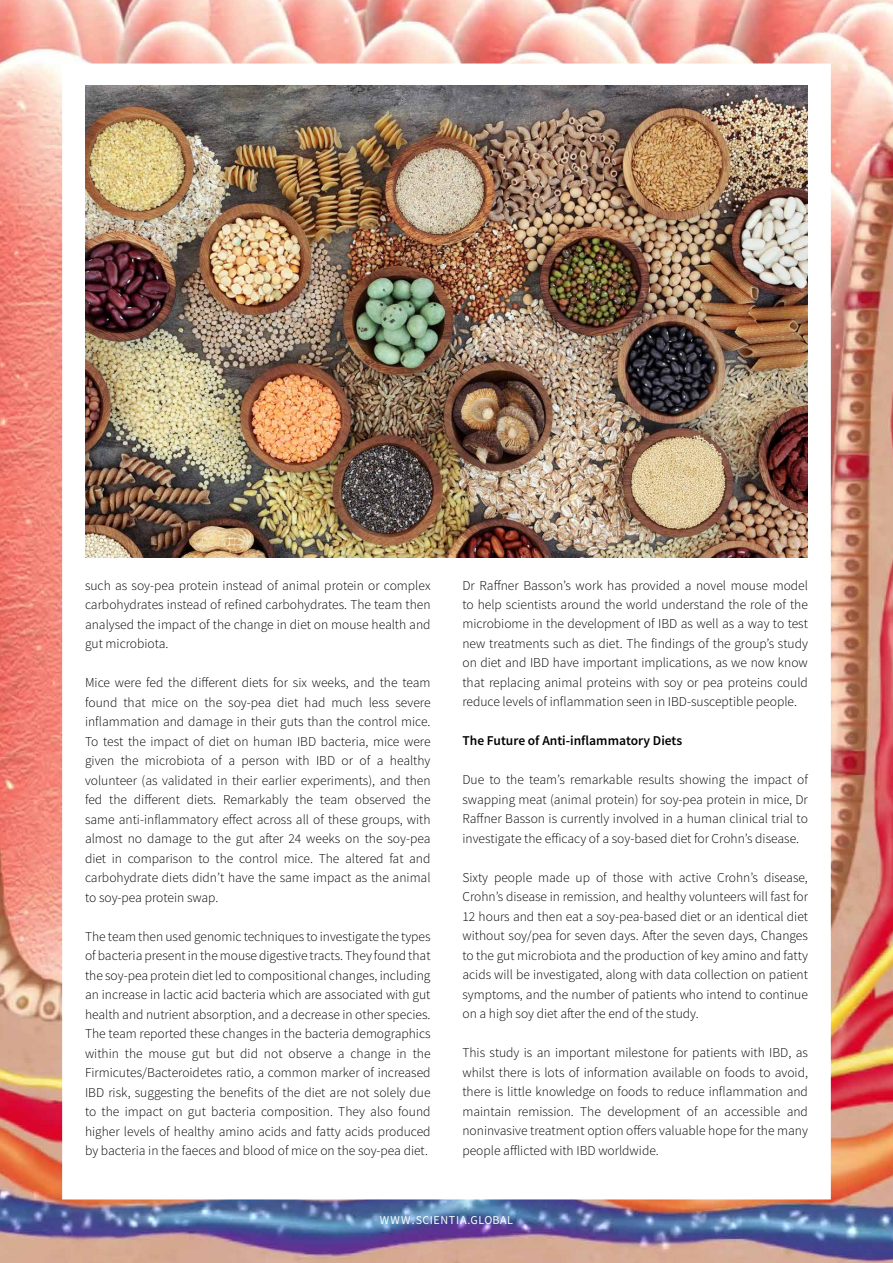
<style>
.page{position:relative;width:893px;height:1263px;background:#fff}
.page>*{position:absolute;margin:0;border:0;box-sizing:border-box;transform-origin:0 0}
.t1{font:300 13.5px/19.5px "Source Sans Pro";color:#000;text-align:justify}
.t2{font:600 13.5px "Source Sans Pro";color:#000}
.t3{font:12px "Source Sans Pro";letter-spacing:.05em;color:#fff}
</style>
<div class="page">
<img style="left:0;top:0;width:893px;height:1263px">
<div style="left:62px;top:64px;width:769px;height:1135px;background:#fff;border:2px solid #fff"></div>
<img style="left:85px;top:85px;width:723px;height:473px">
<p class="t1" style="left:85px;top:575px;width:347px">such as soy-pea protein instead of animal protein or complex carbohydrates instead of refined carbohydrates. The team then analysed the impact of the change in diet on mouse health and gut microbiota.</p>
<p class="t1" style="left:85px;top:673px;width:347px">Mice were fed the different diets for six weeks, and the team found that mice on the soy-pea diet had much less severe inflammation and damage in their guts than the control mice.<br>To test the impact of diet on human IBD bacteria, mice were given the microbiota of a person with IBD or of a healthy volunteer (as validated in their earlier experiments), and then fed the different diets. Remarkably the team observed the same anti-inflammatory effect across all of these groups, with almost no damage to the gut after 24 weeks on the soy-pea diet in comparison to the control mice. The altered fat and carbohydrate diets didn’t have the same impact as the animal to soy-pea protein swap.</p>
<p class="t1" style="left:85px;top:926px;width:347px">The team then used genomic techniques to investigate the types of bacteria present in the mouse digestive tracts. They found that the soy-pea protein diet led to compositional changes, including an increase in lactic acid bacteria which are associated with gut health and nutrient absorption, and a decrease in other species.<br>The team reported these changes in the bacteria demographics within the mouse gut but did not observe a change in the Firmicutes/Bacteroidetes ratio, a common marker of increased IBD risk, suggesting the benefits of the diet are not solely due to the impact on gut bacteria composition. They also found higher levels of healthy amino acids and fatty acids produced by bacteria in the faeces and blood of mice on the soy-pea diet.</p>
<p class="t1" style="left:462px;top:575px;width:347px">Dr Raffner Basson’s work has provided a novel mouse model to help scientists around the world understand the role of the microbiome in the development of IBD as well as a way to test new treatments such as diet. The findings of the group’s study on diet and IBD have important implications, as we now know that replacing animal proteins with soy or pea proteins could reduce levels of inflammation seen in IBD-susceptible people.</p>
<p class="t2" style="left:462px;top:732px;width:221px">The Future of Anti-inflammatory Diets</p>
<p class="t1" style="left:462px;top:770px;width:347px">Due to the team’s remarkable results showing the impact of swapping meat (animal protein) for soy-pea protein in mice, Dr Raffner Basson is currently involved in a human clinical trial to investigate the efficacy of a soy-based diet for Crohn’s disease.</p>
<p class="t1" style="left:462px;top:868px;width:347px">Sixty people made up of those with active Crohn’s disease, Crohn’s disease in remission, and healthy volunteers will fast for 12 hours and then eat a soy-pea-based diet or an identical diet without soy/pea for seven days. After the seven days, Changes to the gut microbiota and the production of key amino and fatty acids will be investigated, along with data collection on patient symptoms, and the number of patients who intend to continue on a high soy diet after the end of the study.</p>
<p class="t1" style="left:462px;top:1043px;width:347px">This study is an important milestone for patients with IBD, as whilst there is lots of information available on foods to avoid, there is little knowledge on foods to reduce inflammation and maintain remission. The development of an accessible and noninvasive treatment option offers valuable hope for the many people afflicted with IBD worldwide.</p>
<p class="t3" style="left:380px;top:1212px;width:135px">WWW.SCIENTIA.GLOBAL</p>
</div>
